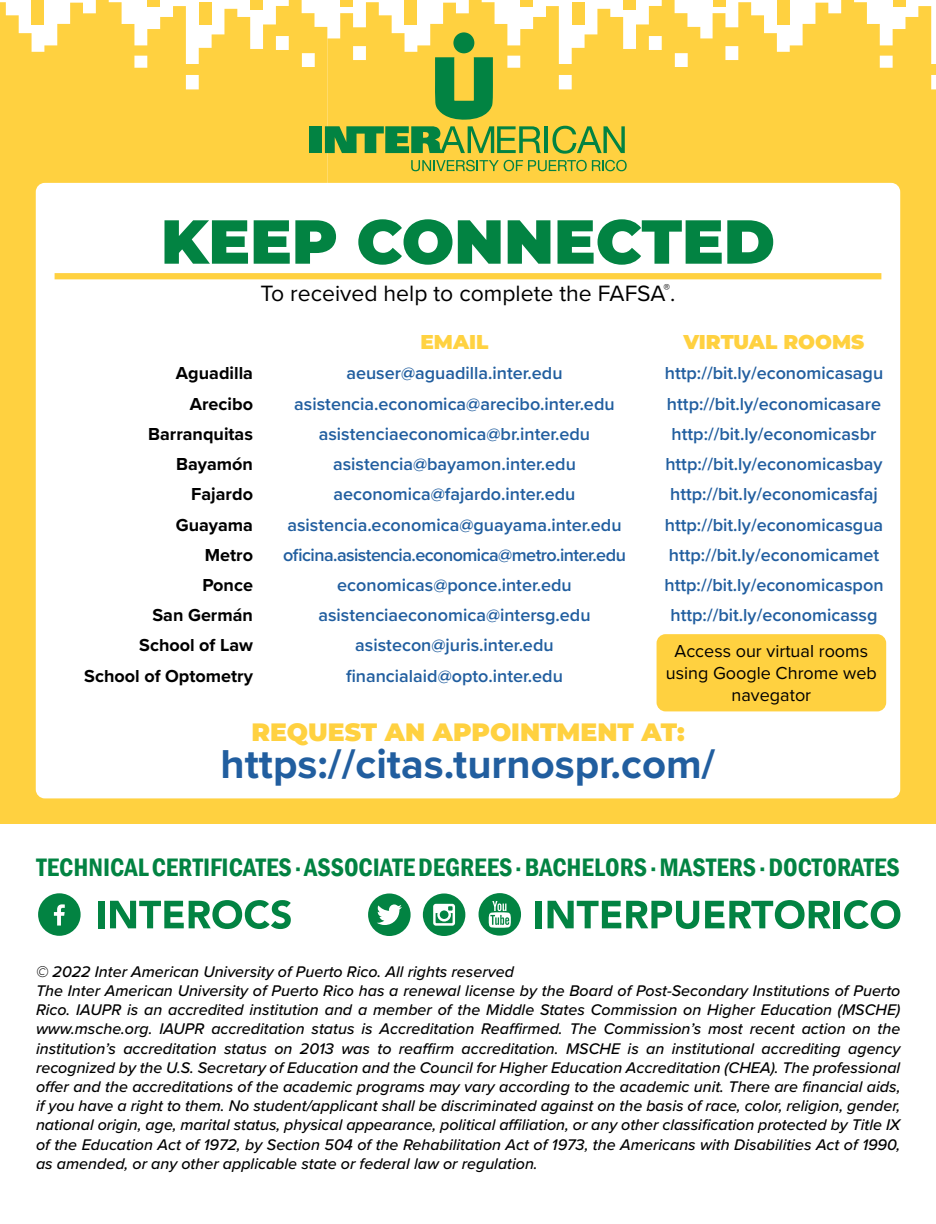
<style>
.page{position:relative;width:936px;height:1224px;background:#fff}
.page>*{position:absolute;margin:0;border:0;box-sizing:border-box;transform-origin:0 0}
.t1{font:900 62px "Montserrat";color:#028342}
.t2{font:700 41.8px "Proxima Nova";color:#215e9f}
.t3{font:600 condensed 26px "Franklin Gothic";color:#028342}
.t4{font:900 25px "Montserrat";color:#ffd140}
.t5{font:23px "Proxima Nova";color:#000}
.t6{font:900 20px "Montserrat";color:#ffd140}
.t7{font:900 20px "Montserrat";color:#ffd241}
.t8{font:600 18px "Proxima Nova";color:#215e9f}
.t9{font:700 18px "Proxima Nova";color:#000}
.t10{font:18px/21.6px "Proxima Nova";color:#000;text-align:center}
.t11{font:600 18px "Proxima Nova";letter-spacing:-.03em;color:#215e9f}
.t12{font:italic 500 16px/19.2px "Proxima Nova";color:#000}
</style>
<div class="page">
<svg style="left:0;top:0;width:327px;height:212px;fill:#ffd140"></svg>
<svg style="left:327px;top:0;width:373px;height:183px;fill:#ffd140"></svg>
<svg style="left:700px;top:0;width:236px;height:212px;fill:#ffd140"></svg>
<div style="left:0;top:212px;width:936px;height:612px;background:#ffd140"></div>
<div style="left:36px;top:183px;width:864px;height:615px;background:#fff;border-radius:9px"></div>
<div style="left:55px;top:273px;width:826px;height:6px;background:#ffd140"></div>
<div style="left:38px;top:893px;width:43px;height:43px;background:#028342;border-radius:50%"></div>
<svg style="left:54px;top:904px;width:11px;height:22px"></svg>
<div style="left:536px;top:901px;width:6px;height:27px;background:#028342"></div>
<svg style="left:548px;top:901px;width:151px;height:28px"></svg>
<svg style="left:705px;top:900px;width:126px;height:29px"></svg>
<div style="left:834px;top:901px;width:6px;height:27px;background:#028342"></div>
<svg style="left:844px;top:900px;width:56px;height:29px"></svg>
<div style="left:368px;top:893px;width:43px;height:43px;background:#028342;border-radius:50%"></div>
<div style="left:423px;top:893px;width:42px;height:43px;background:#028342;border-radius:50%"></div>
<div style="left:479px;top:893px;width:42px;height:43px;background:#028342;border-radius:50%"></div>
<svg style="left:489px;top:901px;width:22px;height:27px"></svg>
<svg style="left:433px;top:904px;width:22px;height:22px"></svg>
<svg style="left:377px;top:904px;width:25px;height:21px"></svg>
<div style="left:98px;top:901px;width:6px;height:27px;background:#028342"></div>
<svg style="left:110px;top:900px;width:181px;height:29px"></svg>
<div style="left:657px;top:634px;width:229px;height:77px;background:#ffd140;border-radius:9px"></div>
<svg style="left:411px;top:160px;width:216px;height:11px"></svg>
<div style="left:309px;top:126px;width:12px;height:27px;background:#028342"></div>
<svg style="left:325px;top:126px;width:216px;height:27px"></svg>
<hr style="left:544px;top:126px;width:4px;height:27px;background:#028342">
<svg style="left:552px;top:126px;width:73px;height:28px"></svg>
<div style="left:453px;top:32px;width:21px;height:21px;background:#028342;border-radius:50%"></div>
<svg style="left:435px;top:57px;width:58px;height:63px"></svg>
<h1 class="t1" style="left:161px;top:195px;width:616px">KEEP CONNECTED</h1>
<h3 class="t5" style="left:261px;top:276px;width:416px">To received help to complete the FAFSA<sup>®</sup>.</h3>
<p class="t7" style="left:421px;top:327px;width:70px">EMAIL</p>
<p class="t6" style="left:684px;top:327px;width:182px">VIRTUAL ROOMS</p>
<p class="t9" style="left:176px;top:360px;width:79px">Aguadilla</p>
<p class="t8" style="left:346px;top:360px;width:218px">aeuser@aguadilla.inter.edu</p>
<p class="t8" style="left:665px;top:360px;width:220px">http://bit.ly/economicasagu</p>
<p class="t9" style="left:190px;top:390px;width:65px">Arecibo</p>
<p class="t8" style="left:294px;top:390px;width:322px">asistencia.economica@arecibo.inter.edu</p>
<p class="t8" style="left:667px;top:390px;width:216px">http://bit.ly/economicasare</p>
<p class="t9" style="left:148px;top:420px;width:106px">Barranquitas</p>
<p class="t8" style="left:319px;top:420px;width:273px">asistenciaeconomica@br.inter.edu</p>
<p class="t8" style="left:672px;top:420px;width:206px">http://bit.ly/economicasbr</p>
<p class="t9" style="left:176px;top:451px;width:78px">Bayamón</p>
<p class="t8" style="left:333px;top:451px;width:244px">asistencia@bayamon.inter.edu</p>
<p class="t8" style="left:665px;top:451px;width:219px">http://bit.ly/economicasbay</p>
<p class="t9" style="left:191px;top:481px;width:63px">Fajardo</p>
<p class="t8" style="left:333px;top:481px;width:244px">aeconomica@fajardo.inter.edu</p>
<p class="t8" style="left:670px;top:481px;width:209px">http://bit.ly/economicasfaj</p>
<p class="t9" style="left:176px;top:511px;width:79px">Guayama</p>
<p class="t8" style="left:287px;top:511px;width:336px">asistencia.economica@guayama.inter.edu</p>
<p class="t8" style="left:665px;top:511px;width:220px">http://bit.ly/economicasgua</p>
<p class="t9" style="left:205px;top:541px;width:50px">Metro</p>
<p class="t11" style="left:283px;top:541px;width:344px">oficina.asistencia.economica@metro.inter.edu</p>
<p class="t8" style="left:669px;top:541px;width:212px">http://bit.ly/economicamet</p>
<p class="t9" style="left:202px;top:572px;width:52px">Ponce</p>
<p class="t8" style="left:337px;top:572px;width:236px">economicas@ponce.inter.edu</p>
<p class="t8" style="left:664px;top:572px;width:221px">http://bit.ly/economicaspon</p>
<p class="t9" style="left:152px;top:602px;width:102px">San Germán</p>
<p class="t8" style="left:318px;top:602px;width:274px">asistenciaeconomica@intersg.edu</p>
<p class="t8" style="left:670px;top:602px;width:209px">http://bit.ly/economicassg</p>
<p class="t9" style="left:139px;top:632px;width:115px">School of Law</p>
<p class="t8" style="left:355px;top:632px;width:200px">asistecon@juris.inter.edu</p>
<p class="t9" style="left:84px;top:662px;width:170px">School of Optometry</p>
<p class="t8" style="left:346px;top:662px;width:218px">financialaid@opto.inter.edu</p>
<h3 class="t4" style="left:251px;top:713px;width:435px">REQUEST AN APPOINTMENT AT:</h3>
<h2 class="t2" style="left:221px;top:733px;width:496px">https://citas.turnospr.com/</h2>
<p class="t10" style="left:666px;top:640px;width:213px">Access our virtual rooms using Google Chrome web navegator</p>
<h3 class="t3" style="left:37px;top:850px;width:865px">TECHNICAL CERTIFICATES · ASSOCIATE DEGREES · BACHELORS · MASTERS · DOCTORATES</h3>
<p class="t12" style="left:36px;top:961px;width:866px">© 2022 Inter American University of Puerto Rico. All rights reserved<br>The Inter American University of Puerto Rico has a renewal license by the Board of Post-Secondary Institutions of Puerto Rico. IAUPR is an accredited institution and a member of the Middle States Commission on Higher Education (MSCHE) www.msche.org. IAUPR accreditation status is Accreditation Reaffirmed. The Commission’s most recent action on the institution’s accreditation status on 2013 was to reaffirm accreditation. MSCHE is an institutional accrediting agency recognized by the U.S. Secretary of Education and the Council for Higher Education Accreditation (CHEA). The professional offer and the accreditations of the academic programs may vary according to the academic unit. There are financial aids, if you have a right to them. No student/applicant shall be discriminated against on the basis of race, color, religion, gender, national origin, age, marital status, physical appearance, political affiliation, or any other classification protected by Title IX of the Education Act of 1972, by Section 504 of the Rehabilitation Act of 1973, the Americans with Disabilities Act of 1990, as amended, or any other applicable state or federal law or regulation.</p>
</div>
